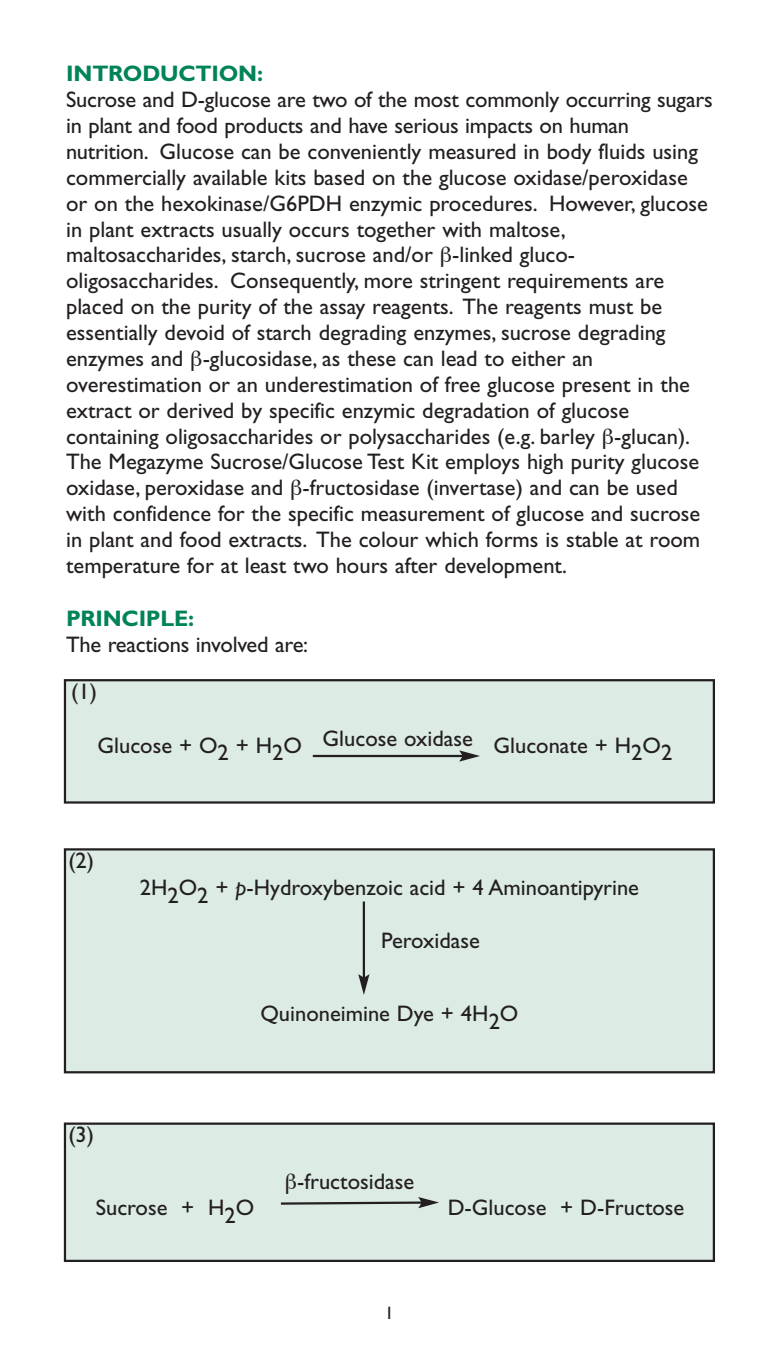
<style>
.page{position:relative;width:777px;height:1350px;background:#fff}
.page>*{position:absolute;margin:0;border:0;box-sizing:border-box;transform-origin:0 0}
.t1{font:22.5px/25.9px "Gill Sans";color:#231f20}
.t2{font:700 22.5px "Gill Sans";letter-spacing:-.01em;color:#008457}
.t3{font:18px "Gill Sans";color:#231f20}
.s1{font-style:italic}
</style>
<div class="page">
<div style="left:65px;top:1124px;width:648px;height:137px;background:#dcebe4"></div>
<div style="left:64px;top:1123px;width:650px;height:139px;border:2px solid #231f20"></div>
<div style="left:65px;top:680px;width:648px;height:123px;background:#dcebe4"></div>
<div style="left:64px;top:679px;width:650px;height:125px;border:2px solid #231f20"></div>
<svg style="left:63px;top:754px;width:652px;height:320px"></svg>
<svg style="left:459px;top:750px;width:21px;height:12px"></svg>
<hr style="left:362px;top:902px;width:3px;height:76px;background:#231f20">
<svg style="left:358px;top:974px;width:11px;height:21px"></svg>
<svg style="left:280px;top:1197px;width:159px;height:11px"></svg>
<p class="t2" style="left:66px;top:66px;width:198px">INTRODUCTION:</p>
<p class="t1" style="left:66px;top:89px;width:648px">Sucrose and D-glucose are two of the most commonly occurring sugars in plant and food products and have serious impacts on human nutrition. Glucose can be conveniently measured in body fluids using commercially available kits based on the glucose oxidase/peroxidase or on the hexokinase/G6PDH enzymic procedures. However, glucose in plant extracts usually occurs together with maltose, maltosaccharides, starch, sucrose and/or -linked gluco&shy;oligosaccharides. Consequently, more stringent requirements are placed on the purity of the assay reagents. The reagents must be essentially devoid of starch degrading enzymes, sucrose degrading enzymes and -glucosidase, as these can lead to either an overestimation or an underestimation of free glucose present in the extract or derived by specific enzymic degradation of glucose containing oligosaccharides or polysaccharides (e.g. barley -glucan).<br>The Megazyme Sucrose/Glucose Test Kit employs high purity glucose oxidase, peroxidase and -fructosidase (invertase) and can be used with confidence for the specific measurement of glucose and sucrose in plant and food extracts. The colour which forms is stable at room temperature for at least two hours after development.</p>
<p class="t2" style="left:66px;top:611px;width:130px">PRINCIPLE:</p>
<p class="t1" style="left:66px;top:634px;width:243px">The reactions involved are:</p>
<p class="t1" style="left:71px;top:681px;width:27px">(1)</p>
<p class="t1" style="left:97px;top:735px;width:576px">Glucose + O2 + H2O Glucose oxidase Gluconate + H2O2</p>
<p class="t1" style="left:68px;top:850px;width:27px">(2)</p>
<p class="t1" style="left:68px;top:1124px;width:27px">(3)</p>
<p class="t1" style="left:140px;top:877px;width:500px">2H2O2 + <span class="s1">p</span>-Hydroxybenzoic acid + 4 Aminoantipyrine</p>
<p class="t1" style="left:381px;top:930px;width:100px">Peroxidase</p>
<p class="t1" style="left:260px;top:1003px;width:259px">Quinoneimine Dye + 4H2O</p>
<p class="t1" style="left:297px;top:1171px;width:118px">-fructosidase</p>
<p class="t1" style="left:96px;top:1197px;width:160px">Sucrose + H2O</p>
<p class="t1" style="left:447px;top:1197px;width:238px">D-Glucose + D-Fructose</p>
<p class="t3" style="left:385px;top:1306px;width:10px">1</p>
</div>
